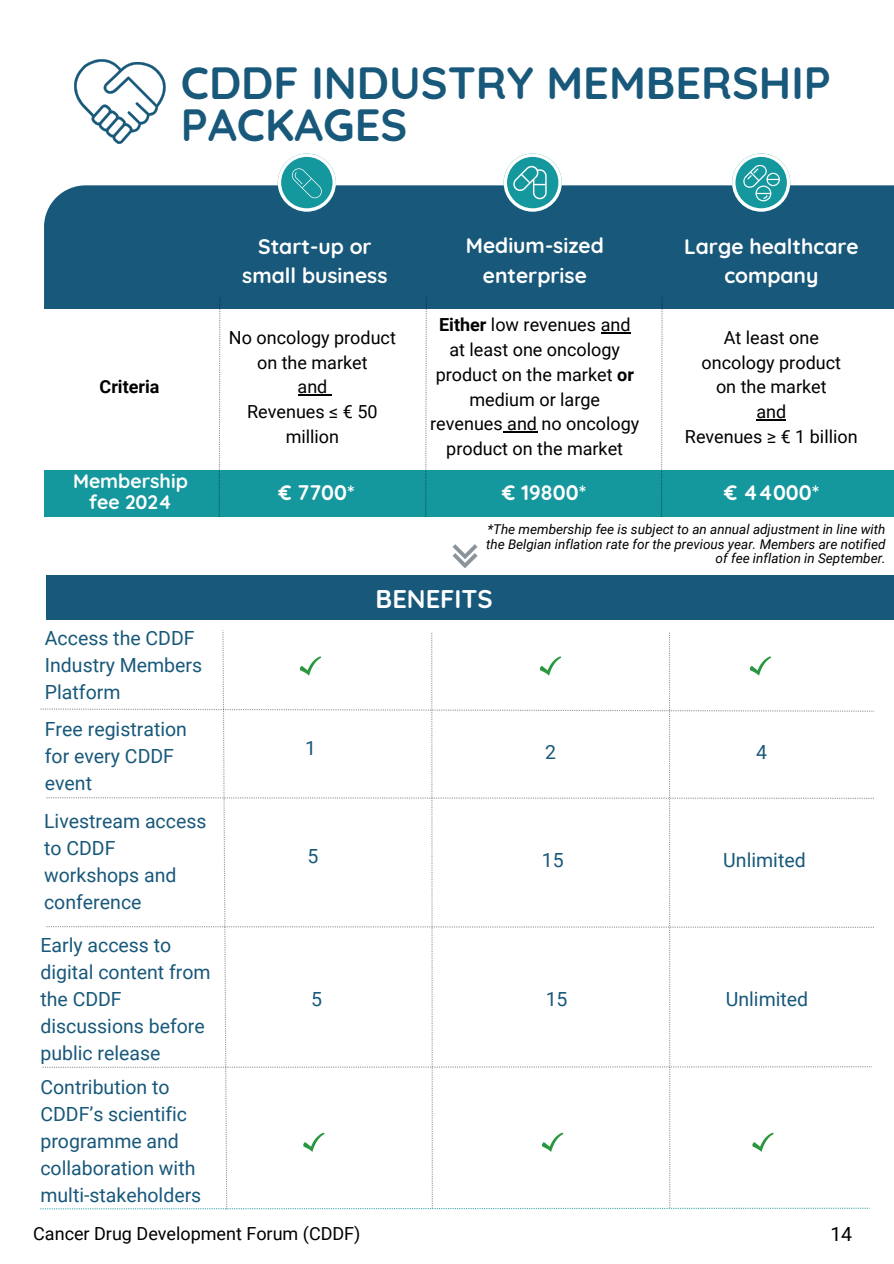
<style>
.page{position:relative;width:894px;height:1264px;background:#fff}
.page>*{position:absolute;margin:0;border:0;box-sizing:border-box;transform-origin:0 0}
.t1{font:700 45px/41.7px "Quicksand";color:#18587a}
.t2{font:700 25.5px "Quicksand";color:#fff}
.t3{font:700 21px/29.2px "Quicksand";color:#fff;text-align:center}
.t4{font:19.5px/27px "Roboto";color:#18587a}
.t5{font:700 19.5px/21.3px "Quicksand";color:#fff;text-align:center}
.t6{font:19.5px "Roboto";color:#000}
.t7{font:18px/24.8px "Roboto";color:#000;text-align:center}
.t8{font:700 18px "Roboto";color:#000}
.t9{font:italic 13.5px/14.7px "Roboto";color:#000;text-align:right}
.s1{font-weight:700}
</style>
<div class="page">
<svg style="left:74px;top:59px;width:92px;height:85px"></svg>
<div style="left:44px;top:185px;width:849px;height:124px;background:#18587a"></div>
<div style="left:44px;top:470px;width:849px;height:47px;background:#14979d"></div>
<hr style="left:297px;top:394px;width:30px;height:1px;background:#000">
<hr style="left:600px;top:332px;width:30px;height:1px;background:#000">
<hr style="left:502px;top:431px;width:35px;height:1px;background:#000">
<hr style="left:756px;top:419px;width:30px;height:1px;background:#000">
<svg style="left:219px;top:297px;width:1px;height:220px"></svg>
<svg style="left:425px;top:297px;width:2px;height:220px"></svg>
<svg style="left:660px;top:297px;width:2px;height:220px"></svg>
<svg style="left:503px;top:153px;width:58px;height:59px"></svg>
<svg style="left:731px;top:153px;width:59px;height:59px"></svg>
<svg style="left:278px;top:153px;width:58px;height:59px"></svg>
<svg style="left:452px;top:544px;width:25px;height:24px"></svg>
<div style="left:46px;top:575px;width:847px;height:44px;background:#18587a"></div>
<svg style="left:40px;top:630px;width:833px;height:579px"></svg>
<h1 class="t1" style="left:181px;top:61px;width:651px">CDDF INDUSTRY MEMBERSHIP<br>PACKAGES</h1>
<p class="t8" style="left:100px;top:376px;width:61px">Criteria</p>
<p class="t5" style="left:73px;top:470px;width:116px">Membership fee 2024</p>
<p class="t4" style="left:45px;top:624px;width:159px">Access the CDDF<br>Industry Members<br>Platform</p>
<p class="t4" style="left:45px;top:716px;width:144px">Free registration for every CDDF event</p>
<p class="t4" style="left:44px;top:807px;width:164px">Livestream access to CDDF workshops and conference</p>
<p class="t4" style="left:40px;top:932px;width:172px">Early access to digital content from the CDDF discussions before public release</p>
<p class="t4" style="left:40px;top:1073px;width:162px">Contribution to<br>CDDF’s scientific programme and collaboration with multi-stakeholders</p>
<p class="t3" style="left:242px;top:231px;width:147px">Start-up or small business</p>
<p class="t3" style="left:465px;top:231px;width:139px">Medium-sized enterprise</p>
<p class="t3" style="left:683px;top:231px;width:176px">Large healthcare company</p>
<p class="t7" style="left:229px;top:325px;width:168px">No oncology product on the market<br>and<br>Revenues ≤ € 50 million</p>
<p class="t7" style="left:430px;top:313px;width:211px"><span class="s1">Either</span> low revenues and at least one oncology product on the market <span class="s1">or </span>medium or large<br>revenues and no oncology product on the market</p>
<p class="t7" style="left:684px;top:325px;width:174px">At least one oncology product<br>on the market<br>and<br>Revenues ≥ € 1 billion</p>
<p class="t3" style="left:278px;top:477px;width:78px">€ 7700*</p>
<p class="t3" style="left:502px;top:477px;width:85px">€ 19800*</p>
<p class="t3" style="left:724px;top:477px;width:97px">€ 44000*</p>
<p class="t9" style="left:486px;top:522px;width:401px">*The membership fee is subject to an annual adjustment in line with the Belgian inflation rate for the previous year. Members are notified of fee inflation in September.</p>
<h2 class="t2" style="left:375px;top:582px;width:119px">BENEFITS</h2>
<p class="t4" style="left:305px;top:735px;width:12px">1</p>
<p class="t4" style="left:545px;top:738px;width:12px">2</p>
<p class="t4" style="left:756px;top:738px;width:12px">4</p>
<p class="t4" style="left:307px;top:843px;width:12px">5</p>
<p class="t4" style="left:542px;top:846px;width:23px">15</p>
<p class="t4" style="left:723px;top:846px;width:84px">Unlimited</p>
<p class="t4" style="left:311px;top:986px;width:12px">5</p>
<p class="t4" style="left:545px;top:986px;width:23px">15</p>
<p class="t4" style="left:725px;top:986px;width:84px">Unlimited</p>
<p class="t7" style="left:33px;top:1221px;width:328px">Cancer Drug Development Forum (CDDF)</p>
<p class="t6" style="left:830px;top:1222px;width:23px">14</p>
</div>
